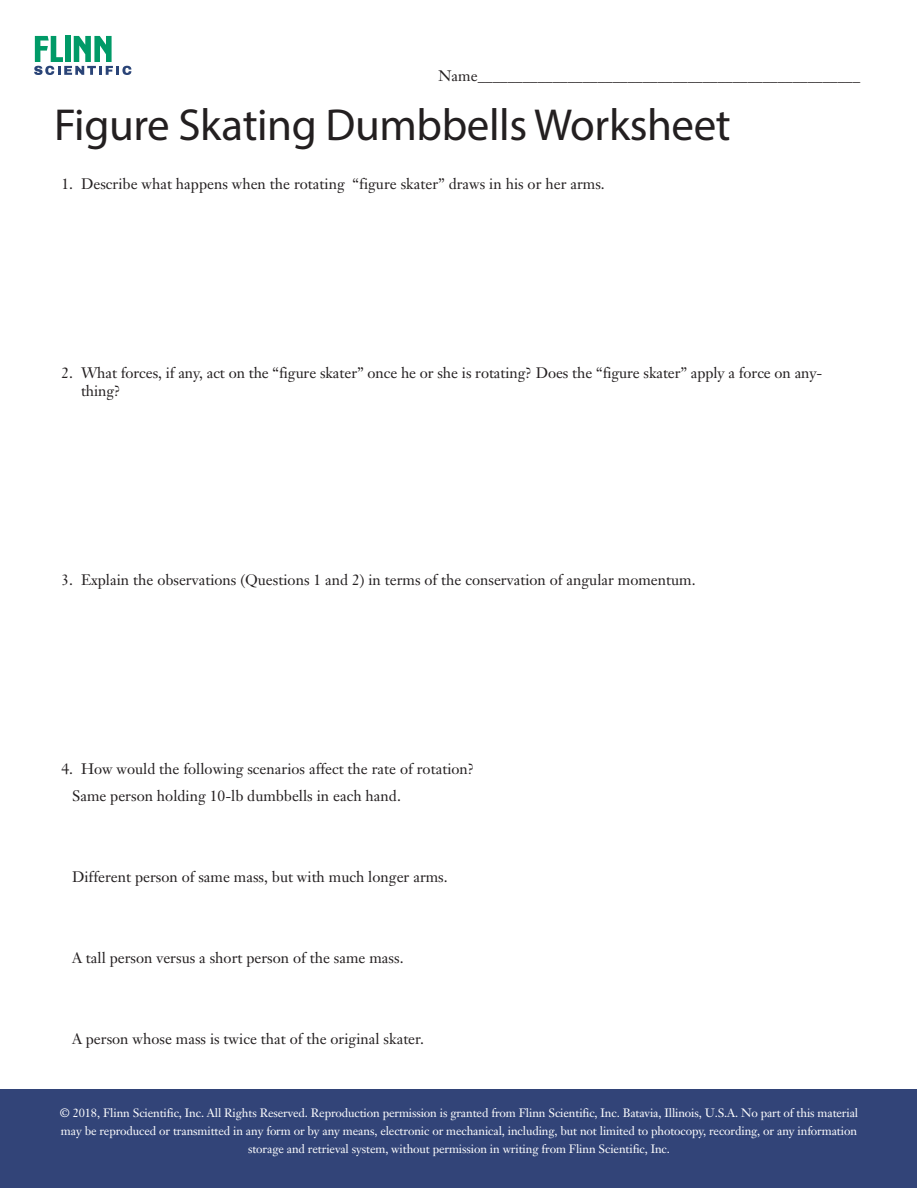
<style>
.page{position:relative;width:918px;height:1188px;background:#fff}
.page>*{position:absolute;margin:0;border:0;box-sizing:border-box;transform-origin:0 0}
.Headline{font:45px "Myriad Pro";letter-spacing:-.01em;color:#231f20}
.d_body{font:15px/18px "Janson Text";color:#231f20}
.d_a_b_c__s{font:15px "Janson Text";color:#231f20}
.t1{font:12px/18px "Janson Text";letter-spacing:-.01em;color:#fff;text-align:center}
</style>
<div class="page">
<div style="left:1px;top:1089px;width:916px;height:99px;background:#324478"></div>
<svg style="left:34px;top:36px;width:97px;height:39px"></svg>
<p class="d_a_b_c__s" style="left:439px;top:66px;width:423px">Name___________________________________________________</p>
<p class="Headline" style="left:54px;top:97px;width:678px">Figure Skating Dumbbells Worksheet</p>
<p class="d_body" style="left:62px;top:175px;width:545px">1. Describe what happens when the rotating “figure skater” draws in his or her arms.</p>
<p class="d_body" style="left:81px;top:364px;width:743px;text-indent:-20px">2. What forces, if any, act on the “figure skater” once he or she is rotating? Does the “figure skater” apply a force on any&shy;thing?</p>
<p class="d_body" style="left:62px;top:571px;width:636px">3. Explain the observations (Questions 1 and 2) in terms of the conservation of angular momentum.</p>
<p class="d_body" style="left:62px;top:760px;width:414px">4. How would the following scenarios affect the rate of rotation?</p>
<p class="d_body" style="left:72px;top:787px;width:330px">Same person holding 10-lb dumbbells in each hand.</p>
<p class="d_body" style="left:72px;top:868px;width:377px">Different person of same mass, but with much longer arms.</p>
<p class="d_body" style="left:72px;top:949px;width:333px">A tall person versus a short person of the same mass.</p>
<p class="d_body" style="left:72px;top:1030px;width:354px">A person whose mass is twice that of the original skater.</p>
<p class="t1" style="left:60px;top:1104px;width:800px">© 2018, Flinn Scientific, Inc. All Rights Reserved. Reproduction permission is granted from Flinn Scientific, Inc. Batavia, Illinois, U.S.A. No part of this material may be reproduced or transmitted in any form or by any means, electronic or mechanical, including, but not limited to photocopy, recording, or any information storage and retrieval system, without permission in writing from Flinn Scientific, Inc.</p>
</div>
